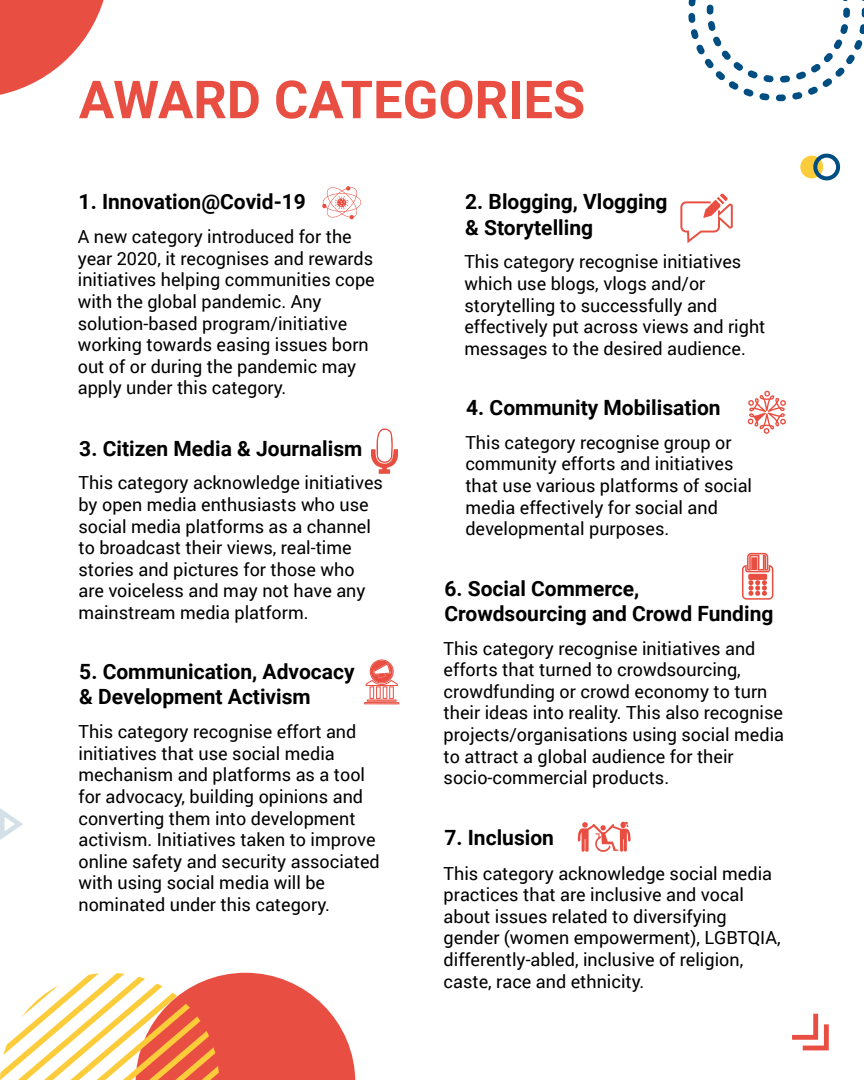
<style>
.page{position:relative;width:864px;height:1080px;background:#fff}
.page>*{position:absolute;margin:0;border:0;box-sizing:border-box;transform-origin:0 0}
.t1{font:700 52.5px "Roboto";color:#e84f42}
.t2{font:700 21px/25.2px "Roboto";color:#000}
.t3{font:18px/21.6px "Roboto";color:#000}
</style>
<div class="page">
<svg style="left:680px;top:194px;width:53px;height:49px"></svg>
<svg style="left:371px;top:428px;width:27px;height:46px"></svg>
<svg style="left:748px;top:391px;width:38px;height:43px"></svg>
<svg style="left:364px;top:659px;width:35px;height:45px"></svg>
<svg style="left:742px;top:553px;width:31px;height:47px"></svg>
<svg style="left:577px;top:821px;width:54px;height:31px"></svg>
<svg style="left:0;top:808px;width:23px;height:32px"></svg>
<svg style="left:0;top:973px;width:355px;height:107px"></svg>
<svg style="left:0;top:0;width:104px;height:95px"></svg>
<svg style="left:688px;top:0;width:176px;height:101px"></svg>
<svg style="left:792px;top:1014px;width:37px;height:36px"></svg>
<div style="left:800px;top:156px;width:23px;height:22px;background:#fccc3b;border-radius:50%"></div>
<svg style="left:813px;top:154px;width:27px;height:26px"></svg>
<svg style="left:322px;top:186px;width:39px;height:34px"></svg>
<h1 class="t1" style="left:79px;top:63px;width:508px">AWARD CATEGORIES</h1>
<p class="t2" style="left:79px;top:189px;width:229px">1. Innovation@Covid-19</p>
<p class="t3" style="left:78px;top:225px;width:298px">A new category introduced for the year 2020, it recognises and rewards initiatives helping communities cope with the global pandemic. Any solution-based program/initiative working towards easing issues born out of or during the pandemic may apply under this category.</p>
<p class="t2" style="left:79px;top:435px;width:285px">3. Citizen Media &amp; Journalism</p>
<p class="t3" style="left:78px;top:471px;width:306px">This category acknowledge initiatives by open media enthusiasts who use social media platforms as a channel to broadcast their views, real-time stories and pictures for those who are voiceless and may not have any mainstream media platform.</p>
<p class="t2" style="left:79px;top:658px;width:277px">5. Communication, Advocacy &amp; Development Activism</p>
<p class="t3" style="left:78px;top:720px;width:303px">This category recognise effort and initiatives that use social media mechanism and platforms as a tool for advocacy, building opinions and converting them into development activism. Initiatives taken to improve online safety and security associated with using social media will be nominated under this category.</p>
<p class="t2" style="left:465px;top:189px;width:204px">2. Blogging, Vlogging &amp; Storytelling</p>
<p class="t3" style="left:464px;top:250px;width:303px">This category recognise initiatives which use blogs, vlogs and/or storytelling to successfully and effectively put across views and right messages to the desired audience.</p>
<p class="t2" style="left:466px;top:394px;width:256px">4. Community Mobilisation</p>
<p class="t3" style="left:465px;top:431px;width:288px">This category recognise group or community efforts and initiatives that use various platforms of social media effectively for social and developmental purposes.</p>
<p class="t2" style="left:444px;top:575px;width:330px">6. Social Commerce,<br>Crowdsourcing and Crowd Funding</p>
<p class="t3" style="left:444px;top:637px;width:342px">This category recognise initiatives and efforts that turned to crowdsourcing, crowdfunding or crowd economy to turn their ideas into reality. This also recognise projects/organisations using social media to attract a global audience for their socio-commercial products.</p>
<p class="t2" style="left:444px;top:824px;width:111px">7. Inclusion</p>
<p class="t3" style="left:444px;top:862px;width:338px">This category acknowledge social media practices that are inclusive and vocal about issues related to diversifying gender (women empowerment), LGBTQIA, differently-abled, inclusive of religion, caste, race and ethnicity.</p>
</div>
